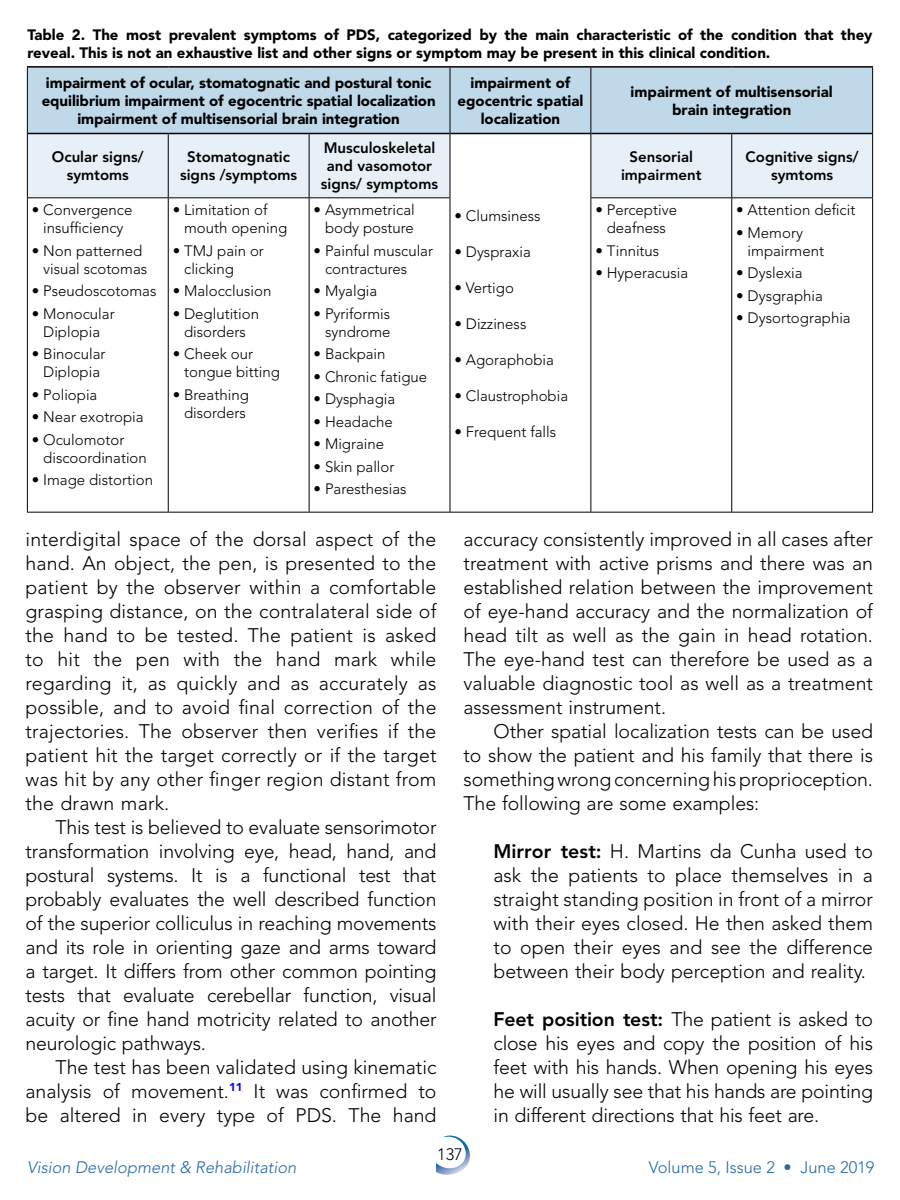
<style>
.page{position:relative;width:900px;height:1200px;background:#fff}
.page>*{position:absolute;margin:0;border:0;box-sizing:border-box;transform-origin:0 0}
.t1{font:300 19.5px/24px "Avenir LT Std";color:#000;text-align:justify}
.t2{font:italic 300 16.5px "Avenir LT Std";color:#276aa4}
.t3{font:300 16.5px "Avenir LT Std";color:#276aa4}
.t4{font:300 16.5px "Avenir LT Std";color:#000}
.t5{font:300 15px/18px "Avenir LT Std";color:#000}
.t6{font:900 15px/18px "Avenir LT Std";color:#000;text-align:center}
.t7{font:800 15px/18px "Avenir LT Std";color:#000;text-align:center}
.s1{font-weight:800}
</style>
<div class="page">
<svg style="left:436px;top:1136px;width:34px;height:39px"></svg>
<div style="left:28px;top:68px;width:844px;height:65px;background:#bfd9e9"></div>
<svg style="left:28px;top:134px;width:844px;height:64px;fill:#e6f0f6"></svg>
<hr style="left:28px;top:133px;width:140px;height:1px;background:#000">
<hr style="left:168px;top:133px;width:141px;height:1px;background:#000">
<hr style="left:309px;top:133px;width:141px;height:1px;background:#000">
<hr style="left:450px;top:133px;width:141px;height:1px;background:#000">
<hr style="left:591px;top:133px;width:141px;height:1px;background:#000">
<hr style="left:732px;top:133px;width:140px;height:1px;background:#000">
<hr style="left:27px;top:68px;width:1px;height:66px;background:#000">
<hr style="left:450px;top:68px;width:1px;height:66px;background:#000">
<hr style="left:591px;top:68px;width:1px;height:66px;background:#000">
<hr style="left:872px;top:68px;width:1px;height:66px;background:#000">
<hr style="left:27px;top:134px;width:1px;height:63px;background:#000">
<hr style="left:168px;top:134px;width:1px;height:63px;background:#000">
<hr style="left:309px;top:134px;width:1px;height:63px;background:#000">
<hr style="left:450px;top:134px;width:1px;height:63px;background:#000">
<hr style="left:591px;top:134px;width:1px;height:63px;background:#000">
<hr style="left:731px;top:134px;width:1px;height:63px;background:#000">
<hr style="left:872px;top:134px;width:1px;height:63px;background:#000">
<hr style="left:27px;top:197px;width:141px;height:1px;background:#000">
<hr style="left:27px;top:198px;width:1px;height:314px;background:#000">
<hr style="left:168px;top:197px;width:141px;height:1px;background:#000">
<hr style="left:168px;top:198px;width:1px;height:314px;background:#000">
<hr style="left:309px;top:197px;width:141px;height:1px;background:#000">
<hr style="left:309px;top:198px;width:1px;height:314px;background:#000">
<hr style="left:450px;top:198px;width:1px;height:314px;background:#000">
<hr style="left:591px;top:197px;width:141px;height:1px;background:#000">
<hr style="left:591px;top:198px;width:1px;height:314px;background:#000">
<hr style="left:732px;top:197px;width:141px;height:1px;background:#000">
<hr style="left:731px;top:198px;width:1px;height:314px;background:#000">
<hr style="left:872px;top:198px;width:1px;height:314px;background:#000">
<hr style="left:27px;top:512px;width:141px;height:1px;background:#000">
<hr style="left:168px;top:512px;width:141px;height:1px;background:#000">
<hr style="left:309px;top:512px;width:141px;height:1px;background:#000">
<hr style="left:450px;top:512px;width:141px;height:1px;background:#000">
<hr style="left:591px;top:512px;width:141px;height:1px;background:#000">
<hr style="left:732px;top:512px;width:141px;height:1px;background:#000">
<hr style="left:27px;top:66px;width:141px;height:2px;background:#000">
<hr style="left:168px;top:66px;width:141px;height:2px;background:#000">
<hr style="left:309px;top:66px;width:141px;height:2px;background:#000">
<hr style="left:450px;top:66px;width:141px;height:2px;background:#000">
<hr style="left:591px;top:66px;width:141px;height:2px;background:#000">
<hr style="left:732px;top:66px;width:141px;height:2px;background:#000">
<p class="t6" style="left:27px;top:26px;width:847px;text-align:left">Table 2. The most prevalent symptoms of PDS, categorized by the main characteristic of the condition that they reveal. This is not an exhaustive list and other signs or symptom may be present in this clinical condition.</p>
<p class="t6" style="left:42px;top:74px;width:395px">impairment of ocular, stomatognatic and postural tonic equilibrium impairment of egocentric spatial localization impairment of multisensorial brain integration</p>
<p class="t6" style="left:458px;top:74px;width:127px">impairment of egocentric spatial localization</p>
<p class="t6" style="left:631px;top:83px;width:204px">impairment of multisensorial brain integration</p>
<p class="t7" style="left:52px;top:148px;width:93px">Ocular signs/ symtoms</p>
<p class="t7" style="left:180px;top:148px;width:119px">Stomatognatic signs /symptoms</p>
<p class="t7" style="left:321px;top:139px;width:119px">Musculoskeletal and vasomotor signs/ symptoms</p>
<p class="t5" style="left:454px;top:207px;width:88px">• Clumsiness</p>
<p class="t5" style="left:454px;top:243px;width:78px">• Dyspraxia</p>
<p class="t5" style="left:454px;top:279px;width:61px">• Vertigo</p>
<p class="t5" style="left:454px;top:315px;width:73px">• Dizziness</p>
<p class="t5" style="left:454px;top:351px;width:101px">• Agoraphobia</p>
<p class="t5" style="left:454px;top:387px;width:115px">• Claustrophobia</p>
<p class="t5" style="left:454px;top:423px;width:103px">• Frequent falls</p>
<p class="t7" style="left:621px;top:148px;width:82px">Sensorial impairment</p>
<p class="t7" style="left:746px;top:148px;width:115px">Cognitive signs/ symtoms</p>
<p class="t5" style="left:184px;top:201px;width:105px;text-indent:-11px">• Limitation of mouth opening</p>
<p class="t5" style="left:184px;top:242px;width:81px;text-indent:-11px">• TMJ pain or clicking</p>
<p class="t5" style="left:173px;top:282px;width:100px">• Malocclusion</p>
<p class="t5" style="left:173px;top:305px;width:88px;text-align:center">• Deglutition disorders</p>
<p class="t5" style="left:184px;top:345px;width:97px;text-indent:-11px">• Cheek our tongue bitting</p>
<p class="t5" style="left:173px;top:386px;width:78px;text-align:center">• Breathing disorders</p>
<p class="t5" style="left:736px;top:201px;width:121px">• Attention deficit</p>
<p class="t5" style="left:748px;top:224px;width:78px;text-indent:-11px">• Memory impairment</p>
<p class="t5" style="left:736px;top:264px;width:68px">• Dyslexia</p>
<p class="t5" style="left:736px;top:287px;width:88px">• Dysgraphia</p>
<p class="t5" style="left:736px;top:309px;width:116px">• Dysortographia</p>
<p class="t5" style="left:314px;top:201px;width:103px;text-align:right">• Asymmetrical body posture</p>
<p class="t5" style="left:325px;top:242px;width:110px;text-indent:-11px">• Painful muscular contractures</p>
<p class="t5" style="left:314px;top:282px;width:65px">• Myalgia</p>
<p class="t5" style="left:314px;top:305px;width:78px;text-align:right">• Pyriformis syndrome</p>
<p class="t5" style="left:314px;top:345px;width:73px">• Backpain</p>
<p class="t5" style="left:314px;top:368px;width:115px">• Chronic fatigue</p>
<p class="t5" style="left:314px;top:390px;width:83px">• Dysphagia</p>
<p class="t5" style="left:314px;top:413px;width:81px">• Headache</p>
<p class="t5" style="left:314px;top:435px;width:72px">• Migraine</p>
<p class="t5" style="left:314px;top:458px;width:82px">• Skin pallor</p>
<p class="t5" style="left:314px;top:480px;width:95px">• Paresthesias</p>
<p class="t5" style="left:32px;top:201px;width:102px;text-align:center">• Convergence insufficiency</p>
<p class="t5" style="left:43px;top:242px;width:105px;text-indent:-11px">• Non patterned visual scotomas</p>
<p class="t5" style="left:32px;top:282px;width:126px">• Pseudoscotomas</p>
<p class="t5" style="left:32px;top:305px;width:84px;text-align:center">• Monocular<br>Diplopia</p>
<p class="t5" style="left:32px;top:345px;width:75px;text-align:center">• Binocular<br>Diplopia</p>
<p class="t5" style="left:32px;top:386px;width:67px">• Poliopia</p>
<p class="t5" style="left:32px;top:408px;width:113px">• Near exotropia</p>
<p class="t5" style="left:43px;top:431px;width:105px;text-indent:-11px">• Oculomotor discoordination</p>
<p class="t5" style="left:32px;top:471px;width:123px">• Image distortion</p>
<p class="t5" style="left:595px;top:201px;width:83px;text-align:center">• Perceptive deafness</p>
<p class="t5" style="left:595px;top:242px;width:65px">• Tinnitus</p>
<p class="t5" style="left:595px;top:264px;width:94px">• Hyperacusia</p>
<p class="t1" style="left:26px;top:527px;width:413px">interdigital space of the dorsal aspect of the hand. An object, the pen, is presented to the patient by the observer within a comfortable grasping distance, on the contralateral side of the hand to be tested. The patient is asked to hit the pen with the hand mark while regarding it, as quickly and as accurately as possible, and to avoid final correction of the trajectories. The observer then verifies if the patient hit the target correctly or if the target was hit by any other finger region distant from the drawn mark.</p>
<p class="t1" style="left:26px;top:815px;width:413px;text-indent:30px">This test is believed to evaluate sensorimotor transformation involving eye, head, hand, and postural systems. It is a functional test that probably evaluates the well described function of the superior colliculus in reaching movements and its role in orienting gaze and arms toward a target. It differs from other common pointing tests that evaluate cerebellar function, visual acuity or fine hand motricity related to another neurologic pathways.</p>
<p class="t1" style="left:26px;top:1055px;width:413px;text-indent:30px">The test has been validated using kinematic analysis of movement.<sup>11</sup> It was confirmed to be altered in every type of PDS. The hand</p>
<p class="t1" style="left:464px;top:527px;width:411px">accuracy consistently improved in all cases after treatment with active prisms and there was an established relation between the improvement of eye-hand accuracy and the normalization of head tilt as well as the gain in head rotation.<br>The eye-hand test can therefore be used as a valuable diagnostic tool as well as a treatment assessment instrument.</p>
<p class="t1" style="left:464px;top:719px;width:411px;text-indent:30px">Other spatial localization tests can be used to show the patient and his family that there is something wrong concerning his proprioception.<br>The following are some examples:</p>
<p class="t1" style="left:494px;top:839px;width:381px"><span class="s1">Mirror test:</span> H. Martins da Cunha used to ask the patients to place themselves in a straight standing position in front of a mirror with their eyes closed. He then asked them to open their eyes and see the difference between their body perception and reality.</p>
<p class="t1" style="left:494px;top:1007px;width:381px"><span class="s1">Feet position test:</span> The patient is asked to close his eyes and copy the position of his feet with his hands. When opening his eyes he will usually see that his hands are pointing in different directions that his feet are.</p>
<p class="t4" style="left:437px;top:1145px;width:27px">137</p>
<p class="t2" style="left:27px;top:1157px;width:271px">Vision Development &amp; Rehabilitation</p>
<p class="t3" style="left:649px;top:1157px;width:227px">Volume 5, Issue 2 • June 2019</p>
</div>
